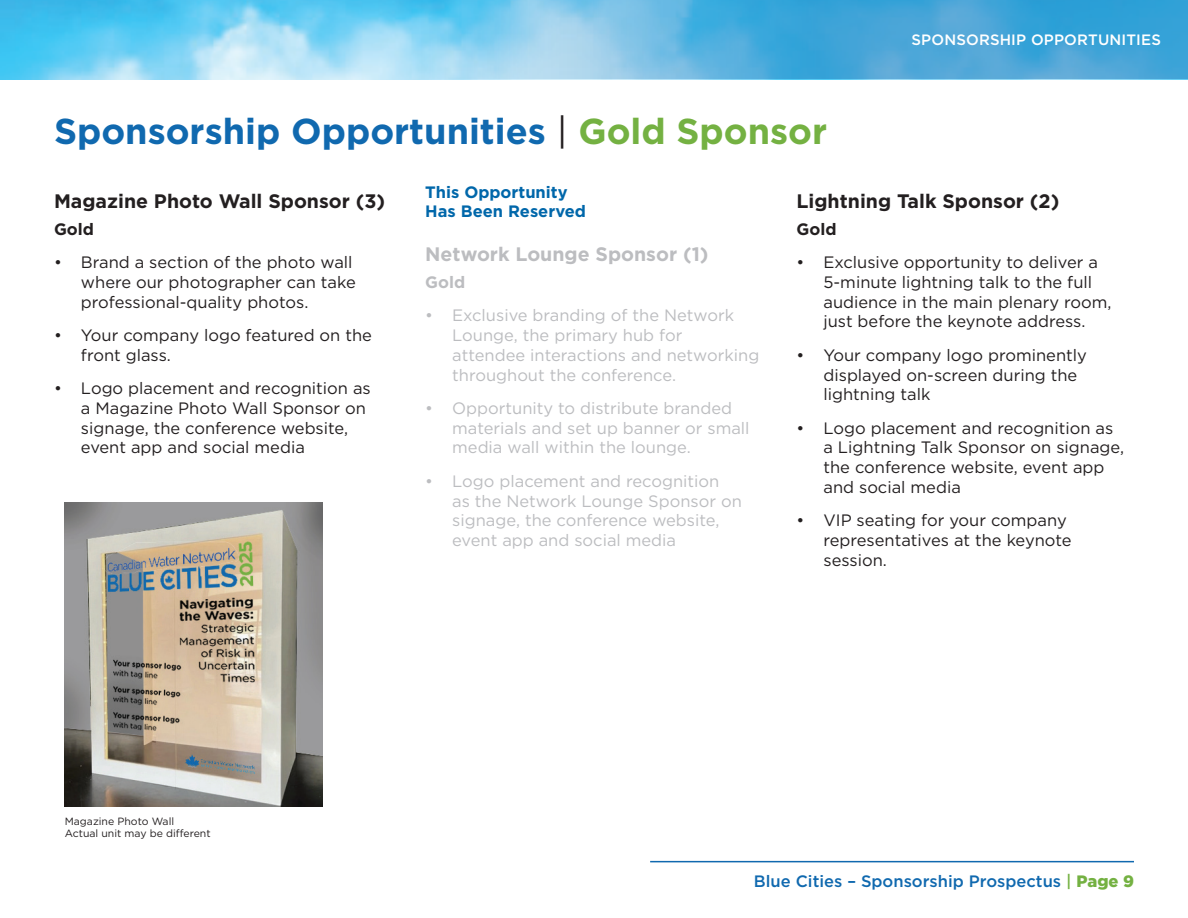
<style>
.page{position:relative;width:1188px;height:918px;background:#fff}
.page>*{position:absolute;margin:0;border:0;box-sizing:border-box;transform-origin:0 0}
.t1{font:700 36px "Gotham";color:#1069af}
.t2{font:700 19.5px "Gotham";color:#231f20}
.t3{font:700 19.5px "Gotham";color:#bcbdc0}
.t4{font:16.5px/19.8px "Gotham";color:#231f20}
.t5{font:16.5px/19.8px "Gotham";color:#bcbdc0}
.t6{font:500 16.5px "Gotham";color:#1069af}
.t7{font:700 16.5px/19.8px "Gotham";color:#0067aa}
.t8{font:700 16.5px "Gotham";color:#231f20}
.t9{font:700 16.5px "Gotham";color:#bcbdc0}
.t10{font:500 15px "Gotham";letter-spacing:.01em;color:#fff}
.t11{font:10.5px/12.6px "Gotham";color:#231f20}
.s1{font-weight:400;color:#231f20}
.s2{color:#74b142}
.s3{font-weight:900;color:#74b142}
</style>
<div class="page">
<hr style="left:650px;top:861px;width:484px;height:1px;background:#1069af">
<img style="left:0;top:0;width:1188px;height:80px">
<svg style="left:410px;top:0;width:778px;height:79px;background:#5cb3df"></svg>
<img style="left:65px;top:503px;width:257px;height:303px">
<h1 class="t1" style="left:54px;top:107px;width:775px">Sponsorship Opportunities <span class="s1">|</span> <span class="s2">Gold Sponsor</span></h1>
<p class="t10" style="left:912px;top:30px;width:251px">SPONSORSHIP OPPORTUNITIES</p>
<p class="t2" style="left:54px;top:188px;width:333px">Magazine Photo Wall Sponsor (3)</p>
<p class="t8" style="left:54px;top:218px;width:42px">Gold</p>
<p class="t4" style="left:81px;top:252px;width:276px;text-indent:-27px">• Brand a section of the photo wall where our photographer can take professional-quality photos.</p>
<p class="t4" style="left:81px;top:325px;width:292px;text-indent:-27px">• Your company logo featured on the front glass.</p>
<p class="t4" style="left:81px;top:378px;width:291px;text-indent:-27px">• Logo placement and recognition as a Magazine Photo Wall Sponsor on signage, the conference website, event app and social media</p>
<p class="t7" style="left:425px;top:182px;width:162px">This Opportunity<br>Has Been Reserved</p>
<p class="t3" style="left:425px;top:241px;width:285px">Network Lounge Sponsor (1)</p>
<p class="t9" style="left:425px;top:271px;width:42px">Gold</p>
<p class="t5" style="left:452px;top:305px;width:309px;text-indent:-27px">• Exclusive branding of the Network<br>Lounge, the primary hub for attendee interactions and networking throughout the conference.</p>
<p class="t5" style="left:452px;top:398px;width:299px;text-indent:-27px">• Opportunity to distribute branded materials and set up banner or small media wall within the lounge.</p>
<p class="t5" style="left:452px;top:471px;width:291px;text-indent:-27px">• Logo placement and recognition<br>as the Network Lounge Sponsor on signage, the conference website, event app and social media</p>
<p class="t2" style="left:796px;top:188px;width:264px">Lightning Talk Sponsor (2)</p>
<p class="t8" style="left:796px;top:218px;width:42px">Gold</p>
<p class="t4" style="left:823px;top:252px;width:290px;text-indent:-27px">• Exclusive opportunity to deliver a 5-minute lightning talk to the full audience in the main plenary room, just before the keynote address.</p>
<p class="t4" style="left:823px;top:345px;width:265px;text-indent:-27px">• Your company logo prominently displayed on-screen during the lightning talk</p>
<p class="t4" style="left:823px;top:418px;width:302px;text-indent:-27px">• Logo placement and recognition as a Lightning Talk Sponsor on signage, the conference website, event app and social media</p>
<p class="t4" style="left:823px;top:510px;width:250px;text-indent:-27px">• VIP seating for your company representatives at the keynote session.</p>
<p class="t11" style="left:65px;top:815px;width:147px">Magazine Photo Wall<br>Actual unit may be different</p>
<p class="t6" style="left:754px;top:870px;width:382px">Blue Cities – Sponsorship Prospectus <span class="s2">|</span> <span class="s3">Page 9</span></p>
</div>
